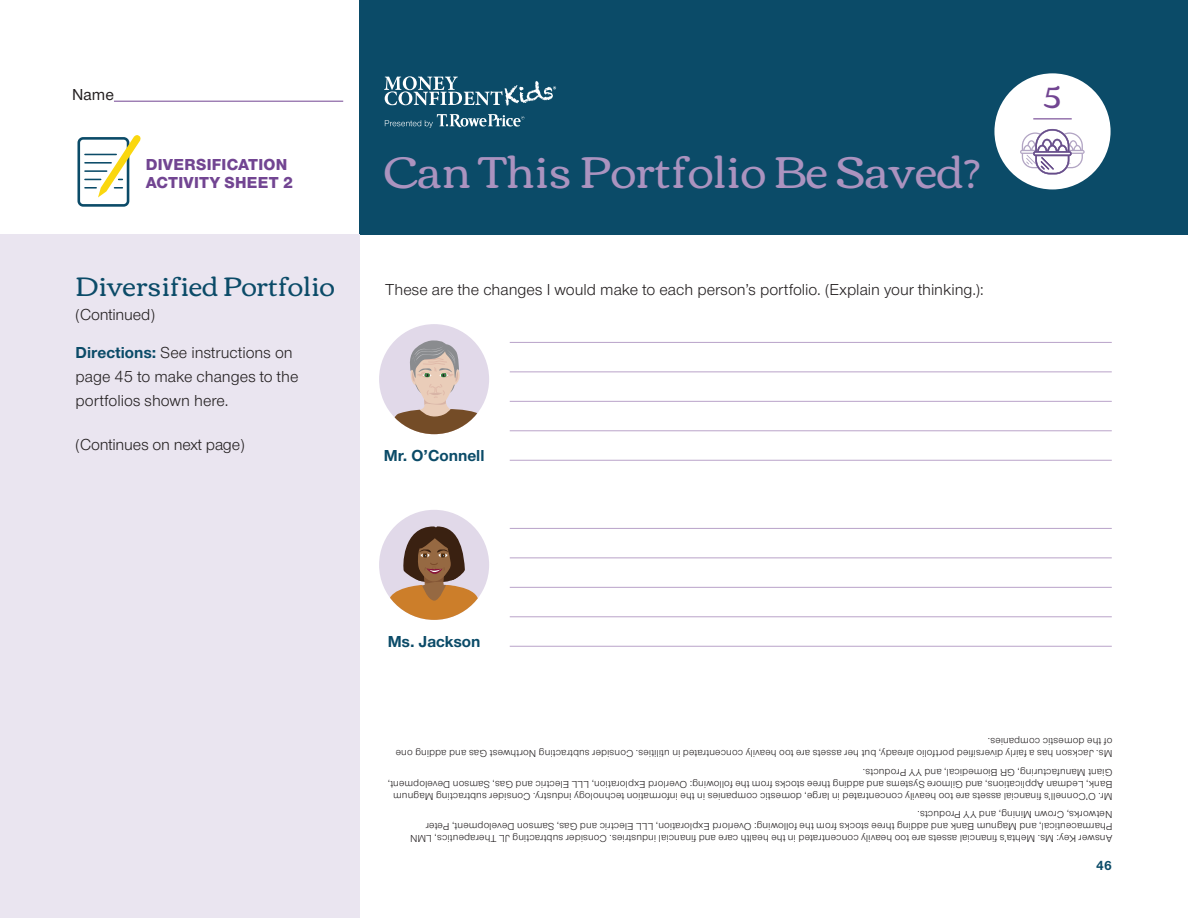
<style>
.page{position:relative;width:1188px;height:918px;background:#fff}
.page>*{position:absolute;margin:0;border:0;box-sizing:border-box;transform-origin:0 0}
.t1{font:45px "Corben";color:#ab93bf}
.t2{font:30px "Corben";color:#724592}
.t3{font:27px "Corben";color:#0b4b68}
.t4{font:16.5px/24px "Nimbus Sans Novus";color:#231f20}
.t5{font:800 16.5px/18px "Nimbus Sans Novus";letter-spacing:.015em;color:#724592}
.t6{font:700 16.5px "Nimbus Sans Novus";color:#0b4b68}
.t7{font:500 16.5px "Nimbus Sans Novus";color:#231f20}
.t8{font:700 13.5px "Nimbus Sans Novus";color:#0b4b68}
.t9{font:10.5px/12px "Nimbus Sans Novus";letter-spacing:.02em;color:#231f20}
.s1{font-weight:700;color:#0b4b68}
</style>
<div class="page">
<div style="left:360px;top:0;width:828px;height:234px;background:#0b4b68"></div>
<svg style="left:384px;top:76px;width:172px;height:30px"></svg>
<svg style="left:385px;top:114px;width:139px;height:14px"></svg>
<hr style="left:114px;top:101px;width:229px;height:1px;background:#724592">
<svg style="left:77px;top:135px;width:64px;height:72px"></svg>
<div style="left:0;top:234px;width:360px;height:684px;background:#eae5f0"></div>
<div style="left:994px;top:73px;width:117px;height:116px;background:#fff;border-radius:50%"></div>
<hr style="left:1033px;top:118px;width:39px;height:1px;background:#724592">
<svg style="left:1020px;top:129px;width:65px;height:45px"></svg>
<hr style="left:510px;top:371px;width:602px;height:1px;background:#724592">
<hr style="left:510px;top:430px;width:602px;height:1px;background:#724592">
<hr style="left:510px;top:460px;width:602px;height:1px;background:#724592">
<hr style="left:510px;top:401px;width:602px;height:1px;background:#724592">
<div style="left:379px;top:324px;width:110px;height:110px;background:#e1d9e9;border-radius:50%"></div>
<svg style="left:382px;top:340px;width:106px;height:94px"></svg>
<hr style="left:510px;top:342px;width:602px;height:1px;background:#724592">
<div style="left:379px;top:510px;width:110px;height:110px;background:#e1d9e9;border-radius:50%"></div>
<svg style="left:389px;top:526px;width:95px;height:94px"></svg>
<hr style="left:510px;top:557px;width:602px;height:1px;background:#724592">
<hr style="left:510px;top:616px;width:602px;height:1px;background:#724592">
<hr style="left:510px;top:646px;width:602px;height:1px;background:#724592">
<hr style="left:510px;top:587px;width:602px;height:1px;background:#724592">
<hr style="left:510px;top:528px;width:602px;height:1px;background:#724592">
<h3 class="t7" style="left:72px;top:83px;width:43px">Name</h3>
<h3 class="t5" style="left:146px;top:154px;width:149px">DIVERSIFICATION<br>ACTIVITY SHEET 2</h3>
<h3 class="t3" style="left:76px;top:267px;width:261px">Diversified Portfolio</h3>
<h3 class="t4" style="left:76px;top:302px;width:81px">(Continued)</h3>
<h3 class="t4" style="left:76px;top:340px;width:224px"><span class="s1">Directions:</span> See instructions on page 45 to make changes to the portfolios shown here.</h3>
<h3 class="t4" style="left:76px;top:432px;width:171px">(Continues on next page)</h3>
<h1 class="t1" style="left:384px;top:139px;width:598px">Can This Portfolio Be Saved?</h1>
<h3 class="t4" style="left:385px;top:277px;width:600px">These are the changes I would make to each person’s portfolio. (Explain your thinking.):</h3>
<h3 class="t6" style="left:384px;top:444px;width:102px">Mr. O’Connell</h3>
<h2 class="t2" style="left:1044px;top:75px;width:18px">5</h2>
<h3 class="t6" style="left:388px;top:630px;width:94px">Ms. Jackson</h3>
<p class="t9" style="left:1112px;top:760px;width:718px;rotate:-180deg">Ms. Jackson has a fairly diversified portfolio already, but her assets are too heavily concentrated in utilities. Consider subtracting Northwest Gas and adding one of the domestic companies.</p>
<p class="t9" style="left:1112px;top:802px;width:726px;rotate:-180deg">Mr. O’Connell’s financial assets are too heavily concentrated in large, domestic companies in the information technology industry. Consider subtracting Magnum<br>Bank, Ledman Applications, and Gilmore Systems and adding three stocks from the following: Overlord Exploration, LLL Electric and Gas, Samson Development,<br>Giant Manufacturing, GR Biomedical, and YY Products.</p>
<p class="t9" style="left:1112px;top:845px;width:704px;rotate:-180deg">Answer Key: Ms. Mehta’s financial assets are too heavily concentrated in the health care and financial industries. Consider subtracting JL Therapeutics, LMN<br>Pharmaceutical, and Magnum Bank and adding three stocks from the following: Overlord Exploration, LLL Electric and Gas, Samson Development, Peter<br>Networks, Crown Mining, and YY Products.</p>
<p class="t8" style="left:1096px;top:857px;width:17px">46</p>
</div>
